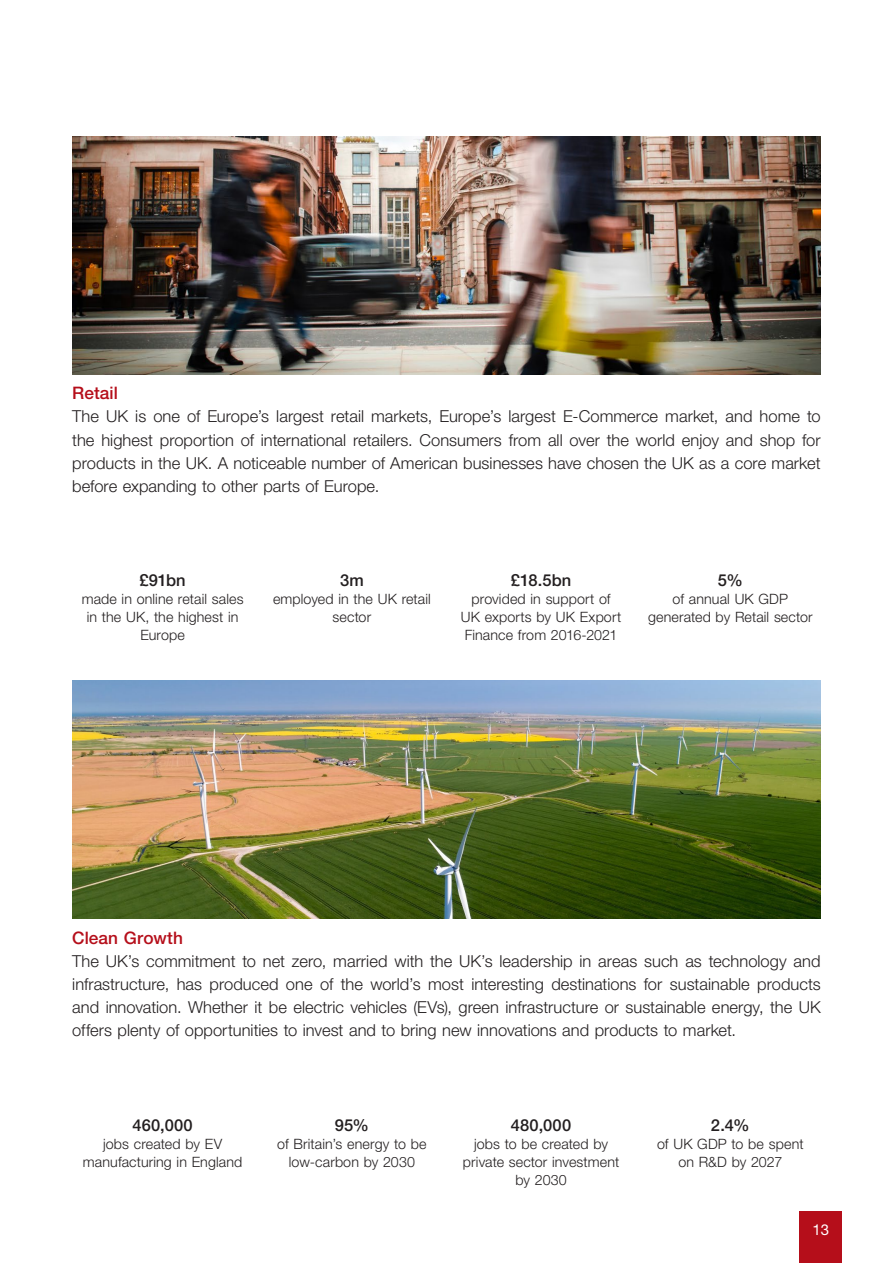
<style>
.page{position:relative;width:893px;height:1263px;background:#fff}
.page>*{position:absolute;margin:0;border:0;box-sizing:border-box;transform-origin:0 0}
.t1{font:500 17.25px "Helvetica Neue 65";letter-spacing:.005em;color:#b50e1a}
.t2{font:300 16.5px/23.1px "Helvetica Neue 45";color:#231f20;text-align:justify}
.t3{font:500 16.5px "Helvetica Neue 65";letter-spacing:.01em;color:#231f20}
.t4{font:15px "Helvetica Neue 55";color:#fff}
.t5{font:300 14.25px/18px "Helvetica Neue 45";letter-spacing:.01em;color:#231f20;text-align:center}
</style>
<div class="page">
<div style="left:799px;top:1212px;width:43px;height:51px;background:#b50e1a"></div>
<img style="left:72px;top:136px;width:749px;height:238px">
<img style="left:72px;top:680px;width:749px;height:238px">
<p class="t1" style="left:72px;top:383px;width:47px">Retail</p>
<p class="t2" style="left:72px;top:405px;width:750px">The UK is one of Europe’s largest retail markets, Europe’s largest E-Commerce market, and home to the highest proportion of international retailers. Consumers from all over the world enjoy and shop for products in the UK. A noticeable number of American businesses have chosen the UK as a core market before expanding to other parts of Europe.</p>
<p class="t3" style="left:140px;top:570px;width:48px">£91bn</p>
<p class="t5" style="left:82px;top:590px;width:163px">made in online retail sales in the UK, the highest in<br>Europe</p>
<p class="t3" style="left:340px;top:570px;width:25px">3m</p>
<p class="t5" style="left:273px;top:590px;width:159px">employed in the UK retail sector</p>
<p class="t3" style="left:511px;top:570px;width:62px">£18.5bn</p>
<p class="t5" style="left:461px;top:590px;width:162px">provided in support of<br>UK exports by UK Export<br>Finance from 2016-2021</p>
<p class="t3" style="left:718px;top:570px;width:27px">5%</p>
<p class="t5" style="left:648px;top:590px;width:166px">of annual UK GDP generated by Retail sector</p>
<p class="t1" style="left:72px;top:927px;width:112px">Clean Growth</p>
<p class="t2" style="left:72px;top:949px;width:750px">The UK’s commitment to net zero, married with the UK’s leadership in areas such as technology and infrastructure, has produced one of the world’s most interesting destinations for sustainable products and innovation. Whether it be electric vehicles (EVs), green infrastructure or sustainable energy, the UK offers plenty of opportunities to invest and to bring new innovations and products to market.</p>
<p class="t3" style="left:132px;top:1115px;width:62px">460,000</p>
<p class="t5" style="left:83px;top:1134px;width:161px">jobs created by EV manufacturing in England</p>
<p class="t3" style="left:335px;top:1115px;width:36px">95%</p>
<p class="t5" style="left:277px;top:1134px;width:151px">of Britain’s energy to be low-carbon by 2030</p>
<p class="t3" style="left:511px;top:1115px;width:62px">480,000</p>
<p class="t5" style="left:463px;top:1134px;width:158px">jobs to be created by private sector investment by 2030</p>
<p class="t3" style="left:711px;top:1115px;width:40px">2.4%</p>
<p class="t5" style="left:657px;top:1134px;width:148px">of UK GDP to be spent on R&amp;D by 2027</p>
<p class="t4" style="left:812px;top:1221px;width:18px">13</p>
</div>
